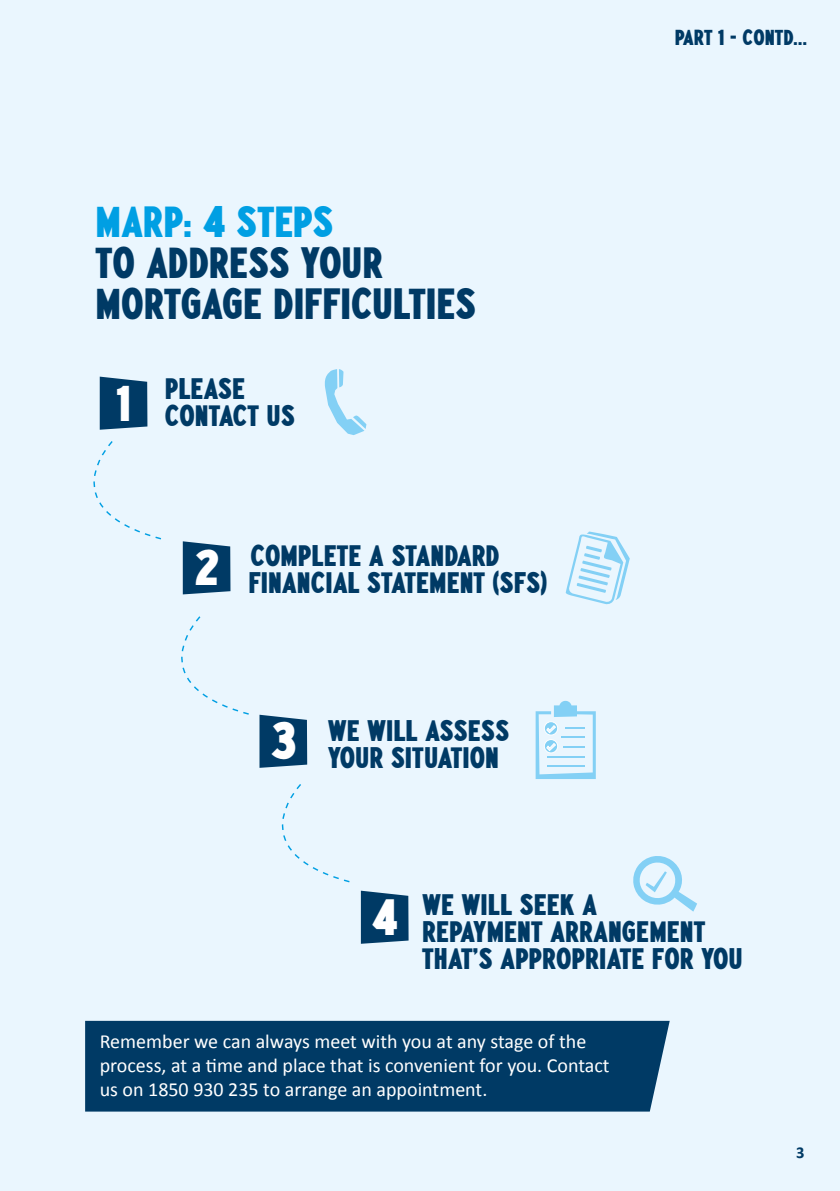
<style>
.page{position:relative;width:840px;height:1191px;background:#fff}
.page>*{position:absolute;margin:0;border:0;box-sizing:border-box;transform-origin:0 0}
.t1{font:39.2px "Paint Store JNL";color:#fff}
.t2{font:34px/40.8px "Paint Store JNL";letter-spacing:-.005em;color:#003a65}
.t3{font:34px "Paint Store JNL";letter-spacing:-.005em;color:#009fe3}
.t4{font:23.2px/27px "Paint Store JNL";color:#003a65;text-align:center}
.t5{font:20px/24px "Calibri";color:#fff}
.t6{font:17px "Paint Store JNL";color:#003a65}
.t7{font:700 16.6px "Calibri";color:#003a65}
</style>
<div class="page">
<div style="left:0;top:0;width:839px;height:1191px;background:#eaf6fe"></div>
<svg style="left:100px;top:376px;width:47px;height:54px;background:#154b73"></svg>
<svg style="left:183px;top:541px;width:47px;height:53px;background:#124870"></svg>
<svg style="left:259px;top:714px;width:48px;height:54px;background:#184d74"></svg>
<svg style="left:360px;top:890px;width:48px;height:53px;background:#164b73"></svg>
<svg style="left:93px;top:441px;width:69px;height:99px"></svg>
<svg style="left:181px;top:616px;width:68px;height:99px"></svg>
<svg style="left:281px;top:784px;width:69px;height:99px"></svg>
<svg style="left:535px;top:700px;width:60px;height:79px"></svg>
<svg style="left:565px;top:531px;width:64px;height:74px"></svg>
<svg style="left:324px;top:369px;width:42px;height:66px"></svg>
<svg style="left:633px;top:856px;width:63px;height:55px"></svg>
<div style="left:85px;top:1020px;width:584px;height:91px;background:#003a65"></div>
<h2 class="t3" style="left:95px;top:204px;width:239px">MARP: 4 STEPS</h2>
<h2 class="t2" style="left:95px;top:245px;width:382px">TO ADDRESS YOUR<br>MORTGAGE DIFFICULTIES</h2>
<p class="t4" style="left:116px;top:377px;width:180px">PLEASE<br><sup>1</sup> CONTACT US</p>
<p class="t4" style="left:194px;top:543px;width:354px">COMPLETE A STANDARD<br><sup>2</sup> FINANCIAL STATEMENT (SFS)</p>
<h1 class="t1" style="left:270px;top:720px;width:28px">3</h1>
<p class="t4" style="left:327px;top:718px;width:183px;text-align:left">WE WILL ASSESS<br>YOUR SITUATION</p>
<p class="t6" style="left:674px;top:29px;width:134px">PART 1 - CONTD...</p>
<h1 class="t1" style="left:372px;top:896px;width:27px">4</h1>
<p class="t4" style="left:422px;top:893px;width:322px;text-align:left">WE WILL SEEK A<br>REPAYMENT ARRANGEMENT<br>THAT’S APPROPRIATE FOR YOU</p>
<p class="t5" style="left:100px;top:1028px;width:511px">Remember we can always meet with you at any stage of the process, at a time and place that is convenient for you. Contact us on 1850 930 235 to arrange an appointment.</p>
<p class="t7" style="left:795px;top:1142px;width:10px">3</p>
</div>
